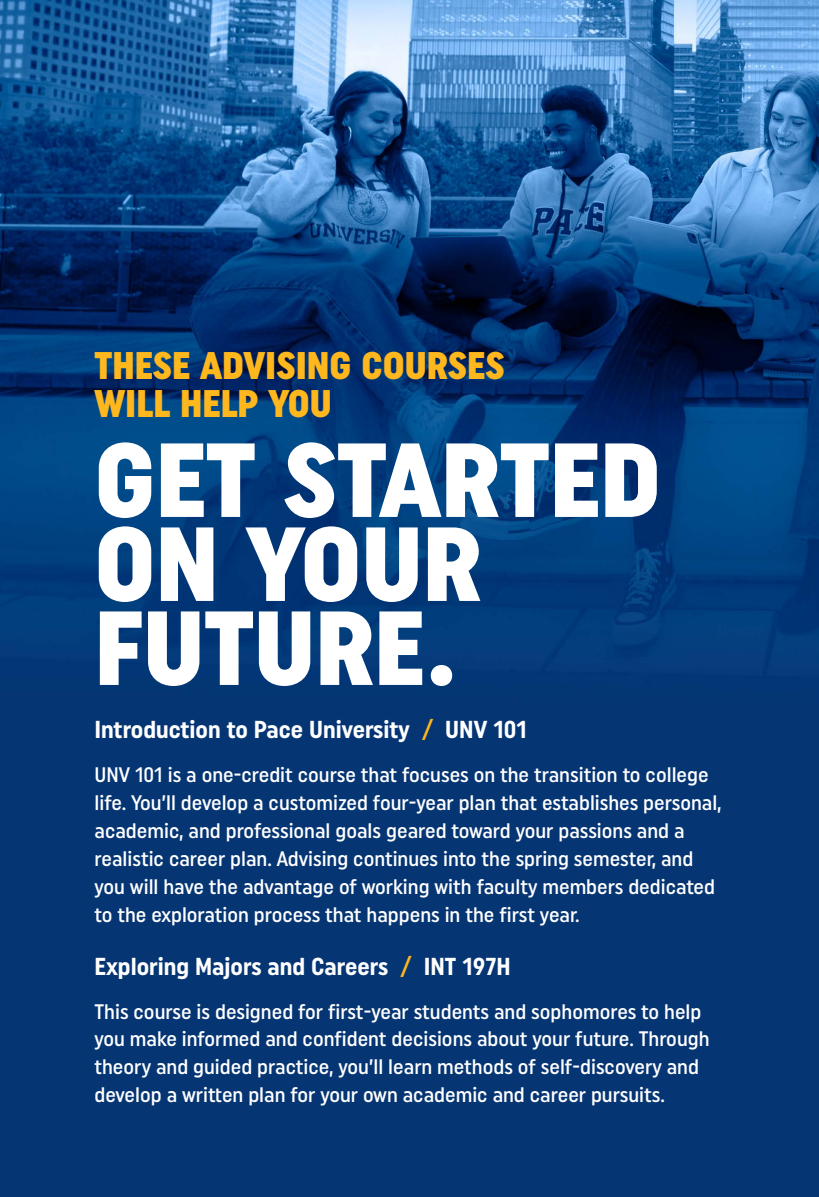
<style>
.page{position:relative;width:819px;height:1197px;background:#fff}
.page>*{position:absolute;margin:0;border:0;box-sizing:border-box;transform-origin:0 0}
.t1{font:900 condensed 105px/84px "Uniform";color:#fff}
.t2{font:900 condensed 38.5px/38.5px "Uniform";color:#ffb71e}
.t3{font:700 condensed 24.5px "Uniform";color:#fff}
.t4{font:500 condensed 21px/28px "Uniform";color:#fff}
.s1{color:#ffb71e}
</style>
<div class="page">
<img style="left:0;top:0;width:819px;height:1197px">
<h2 class="t2" style="left:94px;top:345px;width:412px">THESE ADVISING COURSES<br>WILL HELP YOU</h2>
<h1 class="t1" style="left:94px;top:437px;width:568px">GET STARTED<br>ON YOUR<br>FUTURE.</h1>
<p class="t3" style="left:94px;top:715px;width:434px">Introduction to Pace University <span class="s1">/</span> UNV 101</p>
<p class="t4" style="left:94px;top:760px;width:629px">UNV 101 is a one-credit course that focuses on the transition to college life. You’ll develop a customized four-year plan that establishes personal, academic, and professional goals geared toward your passions and a realistic career plan. Advising continues into the spring semester, and you will have the advantage of working with faculty members dedicated to the exploration process that happens in the first year.</p>
<p class="t3" style="left:94px;top:951px;width:418px">Exploring Majors and Careers <span class="s1">/</span> INT 197H</p>
<p class="t4" style="left:94px;top:997px;width:617px">This course is designed for first-year students and sophomores to help you make informed and confident decisions about your future. Through theory and guided practice, you’ll learn methods of self-discovery and develop a written plan for your own academic and career pursuits.</p>
</div>
